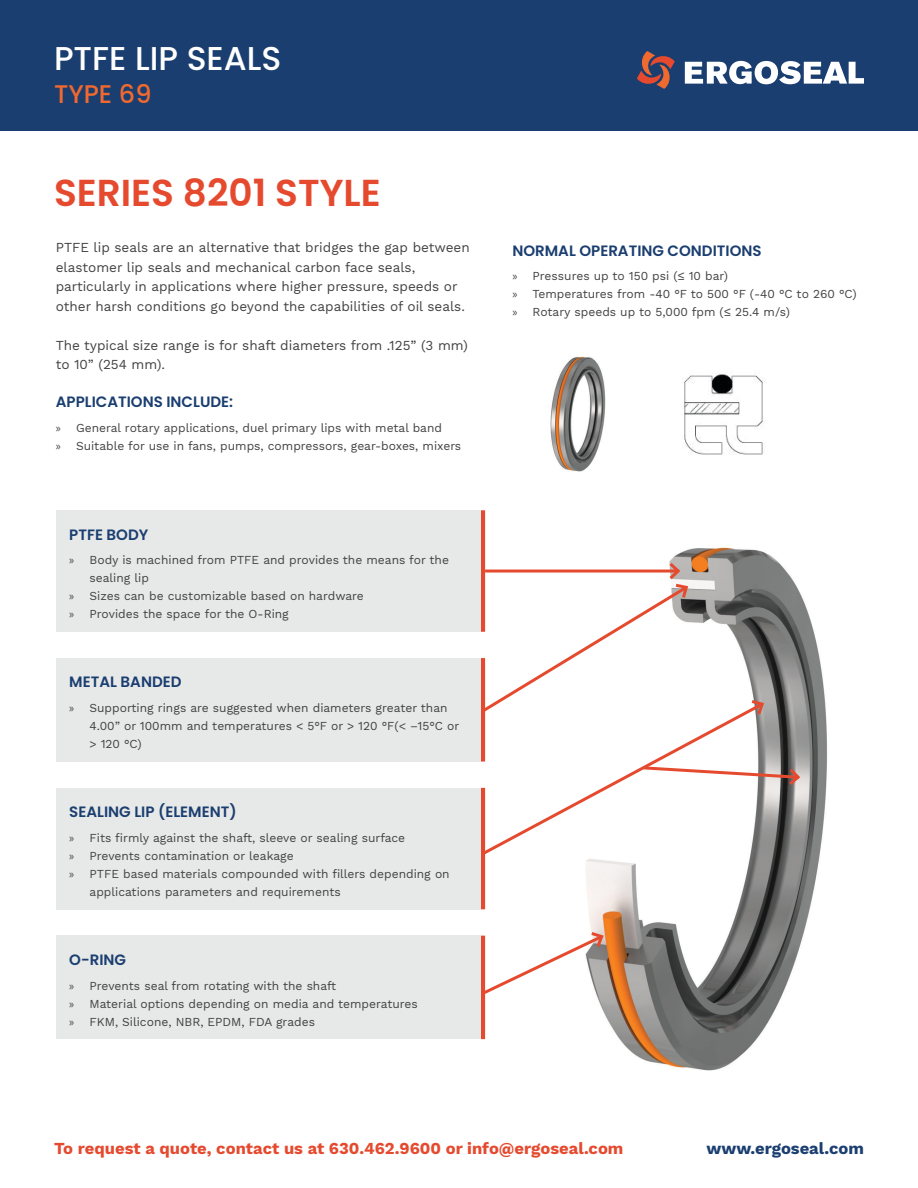
<style>
.page{position:relative;width:918px;height:1188px;background:#fff}
.page>*{position:absolute;margin:0;border:0;box-sizing:border-box;transform-origin:0 0}
.t1{font:600 37.5px "Poppins";color:#e54a2f}
.Page_Title{font:500 33px "Poppins";color:#fff}
.Page_Title-2{font:500 25.5px "Poppins";color:#f0692f}
.t2{font:700 16.5px "Work Sans";color:#e54a2f}
.t3{font:700 16.5px "Work Sans";color:#1a3e70}
.Paragraph_Title{font:600 15px "Poppins";color:#1a3e70}
.t4{font:13.5px/19.5px "Work Sans";color:#414142}
.t5{font:12px/18px "Work Sans";color:#414142}
.s1{font-family:"Myriad Pro"}
</style>
<div class="page">
<img style="left:586px;top:547px;width:241px;height:524px">
<div style="left:0;top:0;width:918px;height:131px;background:#1a3e70"></div>
<svg style="left:637px;top:51px;width:38px;height:38px"></svg>
<svg style="left:685px;top:61px;width:179px;height:23px"></svg>
<hr style="left:481px;top:510px;width:4px;height:122px;background:#e54a2f">
<div style="left:56px;top:510px;width:425px;height:122px;background:#e7e8e8"></div>
<div style="left:56px;top:658px;width:425px;height:104px;background:#e7e8e8"></div>
<img style="left:550px;top:356px;width:55px;height:115px">
<img style="left:683px;top:372px;width:82px;height:83px">
<svg style="left:481px;top:560px;width:209px;height:140px"></svg>
<hr style="left:481px;top:936px;width:4px;height:103px;background:#e54a2f">
<div style="left:56px;top:936px;width:425px;height:103px;background:#e7e8e8"></div>
<svg style="left:481px;top:930px;width:125px;height:67px"></svg>
<hr style="left:481px;top:788px;width:4px;height:121px;background:#e54a2f">
<div style="left:56px;top:788px;width:425px;height:121px;background:#e7e8e8"></div>
<svg style="left:480px;top:700px;width:286px;height:157px"></svg>
<svg style="left:748px;top:698px;width:18px;height:20px"></svg>
<svg style="left:641px;top:765px;width:161px;height:23px"></svg>
<p class="Page_Title" style="left:54px;top:40px;width:229px">PTFE LIP SEALS</p>
<p class="Page_Title-2" style="left:54px;top:80px;width:99px">TYPE 69</p>
<p class="t1" style="left:54px;top:171px;width:328px">SERIES 8201 STYLE</p>
<p class="t4" style="left:56px;top:239px;width:416px">PTFE lip seals are an alternative that bridges the gap between elastomer lip seals and mechanical carbon face seals, particularly in applications where higher pressure, speeds or other harsh conditions go beyond the capabilities of oil seals.</p>
<p class="t4" style="left:56px;top:336px;width:414px">The typical size range is for shaft diameters from .125” (3 mm) to 10” (254 mm).</p>
<p class="Paragraph_Title" style="left:56px;top:393px;width:179px">APPLICATIONS INCLUDE:</p>
<p class="t5" style="left:56px;top:420px;width:388px"><span class="s1">»</span> General rotary applications, duel primary lips with metal band</p>
<p class="t5" style="left:56px;top:438px;width:407px"><span class="s1">»</span> Suitable for use in fans, pumps, compressors, gear-boxes, mixers</p>
<p class="Paragraph_Title" style="left:69px;top:526px;width:80px">PTFE BODY</p>
<p class="t5" style="left:90px;top:552px;width:361px;text-indent:-20px"><span class="s1">»</span> Body is machined from PTFE and provides the means for the sealing lip</p>
<p class="t5" style="left:69px;top:588px;width:296px"><span class="s1">»</span> Sizes can be customizable based on hardware</p>
<p class="t5" style="left:69px;top:606px;width:221px"><span class="s1">»</span> Provides the space for the O-Ring</p>
<p class="Paragraph_Title" style="left:69px;top:673px;width:114px">METAL BANDED</p>
<p class="t5" style="left:90px;top:700px;width:371px;text-indent:-20px"><span class="s1">»</span> Supporting rings are suggested when diameters greater than<br>4.00” or 100mm and temperatures &lt; 5°F or &gt; 120 °F(&lt; –15°C or &gt; 120 °C)</p>
<p class="Paragraph_Title" style="left:69px;top:803px;width:169px">SEALING LIP (ELEMENT)</p>
<p class="t5" style="left:69px;top:829px;width:337px"><span class="s1">»</span> Fits firmly against the shaft, sleeve or sealing surface</p>
<p class="t5" style="left:69px;top:847px;width:226px"><span class="s1">»</span> Prevents contamination or leakage</p>
<p class="t5" style="left:90px;top:865px;width:362px;text-indent:-20px"><span class="s1">»</span> PTFE based materials compounded with fillers depending on applications parameters and requirements</p>
<p class="Paragraph_Title" style="left:69px;top:951px;width:58px">O-RING</p>
<p class="t5" style="left:69px;top:977px;width:268px"><span class="s1">»</span> Prevents seal from rotating with the shaft</p>
<p class="t5" style="left:69px;top:995px;width:350px"><span class="s1">»</span> Material options depending on media and temperatures</p>
<p class="t5" style="left:69px;top:1013px;width:247px"><span class="s1">»</span> FKM, Silicone, NBR, EPDM, FDA grades</p>
<p class="Paragraph_Title" style="left:512px;top:242px;width:251px">NORMAL OPERATING CONDITIONS</p>
<p class="t5" style="left:512px;top:268px;width:217px"><span class="s1">»</span> Pressures up to 150 psi (≤ 10 bar)</p>
<p class="t5" style="left:512px;top:286px;width:346px"><span class="s1">»</span> Temperatures from -40 °F to 500 °F (-40 °C to 260 °C)</p>
<p class="t5" style="left:512px;top:304px;width:279px"><span class="s1">»</span> Rotary speeds up to 5,000 fpm (≤ 25.4 m/s)</p>
<h3 class="t2" style="left:54px;top:1139px;width:571px">To request a quote, contact us at 630.462.9600 or info@ergoseal.com</h3>
<h3 class="t3" style="left:707px;top:1139px;width:159px">www.ergoseal.com</h3>
</div>
